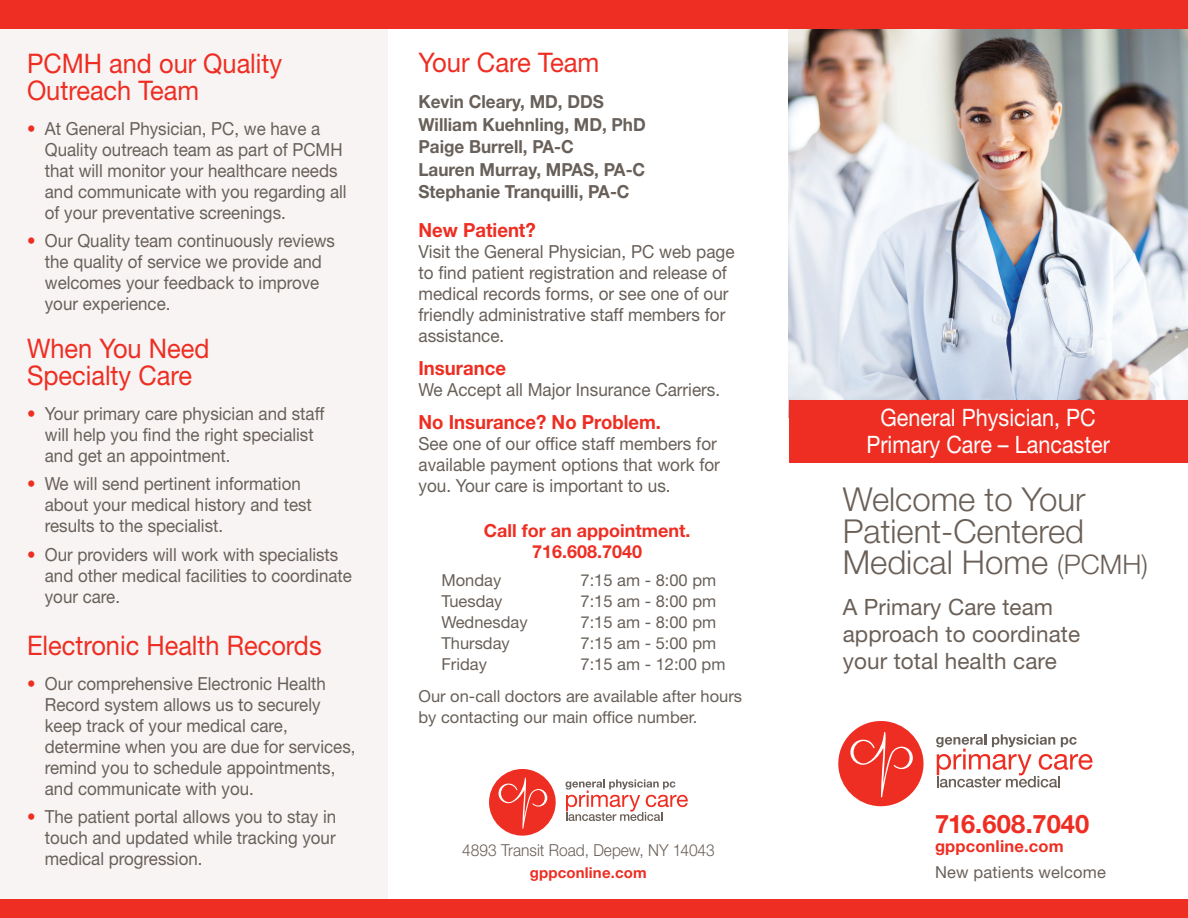
<style>
.page{position:relative;width:1188px;height:918px;background:#fff}
.page>*{position:absolute;margin:0;border:0;box-sizing:border-box;transform-origin:0 0}
.t1{font:300 33px/31.5px "Helvetica Neue LT Std";color:#6a6058}
.t2{font:27px/27px "Helvetica Neue LT Std";color:#ee2e22;scale:.94 1}
.t3{font:27px "Helvetica Neue LT Std";color:#ee2e22;scale:.95 1}
.t4{font:700 25.5px "Helvetica Neue LT Std";color:#ee2e22}
.t5{font:24px/27px "Helvetica Neue LT Std";color:#fff;text-align:center;scale:.9 1}
.t6{font:22.5px/27px "Helvetica Neue LT Std";letter-spacing:.005em;color:#6a6058}
.t7{font:700 19.5px "Helvetica Neue LT Std";color:#ee2e22;scale:.95 1}
.t8{font:18px/21px "Helvetica Neue LT Std";color:#686059;scale:.94 1}
.t9{font:18px/21px "Helvetica Neue LT Std";color:#686059;scale:.95 1}
.t10{font:700 18px "Helvetica Neue LT Std";color:#686059;scale:.95 1}
.t11{font:700 18px/21px "Helvetica Neue LT Std";color:#ee2e22;text-align:center}
.t12{font:16.5px/21px "Helvetica Neue LT Std";color:#686059}
.t13{font:300 16.5px "Helvetica Neue LT Std";color:#6a6058;scale:.94 1}
.t14{font:16.5px "Helvetica Neue LT Std";letter-spacing:.01em;color:#6a6058}
.t15{font:700 16.5px "Helvetica Neue LT Std";letter-spacing:.01em;color:#ee2e22}
.t16{font:700 15px "Helvetica Neue LT Std";letter-spacing:.01em;color:#ee2e22}
.s1{color:#ee2e22}
.s2{font-size:27px}
</style>
<div class="page">
<img style="left:788px;top:28px;width:400px;height:390px">
<div style="left:0;top:0;width:387px;height:918px;background:#f8f4f4"></div>
<div style="left:789px;top:401px;width:399px;height:62px;background:#ee2e22"></div>
<div style="left:0;top:900px;width:1188px;height:18px;background:#ee2e22"></div>
<div style="left:0;top:0;width:1188px;height:28px;background:#ee2e22"></div>
<svg style="left:838px;top:721px;width:86px;height:85px"></svg>
<svg style="left:936px;top:734px;width:157px;height:54px"></svg>
<svg style="left:489px;top:769px;width:67px;height:67px"></svg>
<svg style="left:566px;top:779px;width:122px;height:42px"></svg>
<p class="t2" style="left:27px;top:50px;width:273px">PCMH and our Quality<br>Outreach Team</p>
<p class="t8" style="left:45px;top:118px;width:323px;text-indent:-18px"><span class="s1">•</span> At General Physician, PC, we have a Quality outreach team as part of PCMH that will monitor your healthcare needs and communicate with you regarding all of your preventative screenings.</p>
<p class="t8" style="left:45px;top:230px;width:310px;text-indent:-18px"><span class="s1">•</span> Our Quality team continuously reviews the quality of service we provide and welcomes your feedback to improve your experience.</p>
<p class="t2" style="left:27px;top:335px;width:196px">When You Need<br>Specialty Care</p>
<p class="t8" style="left:45px;top:403px;width:299px;text-indent:-18px"><span class="s1">•</span> Your primary care physician and staff will help you find the right specialist and get an appointment.</p>
<p class="t8" style="left:45px;top:473px;width:286px;text-indent:-18px"><span class="s1">•</span> We will send pertinent information about your medical history and test results to the specialist.</p>
<p class="t8" style="left:45px;top:544px;width:328px;text-indent:-18px"><span class="s1">•</span> Our providers will work with specialists and other medical facilities to coordinate your care.</p>
<p class="t2" style="left:27px;top:632px;width:315px">Electronic Health Records</p>
<p class="t8" style="left:45px;top:673px;width:332px;text-indent:-18px"><span class="s1">•</span> Our comprehensive Electronic Health Record system allows us to securely keep track of your medical care, determine when you are due for services, remind you to schedule appointments, and communicate with you.</p>
<p class="t8" style="left:45px;top:806px;width:312px;text-align:justify;text-indent:-18px"><span class="s1">•</span> The patient portal allows you to stay in touch and updated while tracking your medical progression.</p>
<p class="t3" style="left:418px;top:46px;width:192px">Your Care Team</p>
<p class="t10" style="left:418px;top:91px;width:197px">Kevin Cleary, MD, DDS</p>
<p class="t10" style="left:418px;top:113px;width:241px">William Kuehnling, MD, PhD</p>
<p class="t10" style="left:418px;top:136px;width:165px">Paige Burrell, PA-C</p>
<p class="t10" style="left:418px;top:158px;width:240px">Lauren Murray, MPAS, PA-C</p>
<p class="t10" style="left:418px;top:181px;width:224px">Stephanie Tranquilli, PA-C</p>
<p class="t7" style="left:418px;top:218px;width:125px">New Patient?</p>
<p class="t9" style="left:418px;top:241px;width:334px">Visit the General Physician, PC web page to find patient registration and release of medical records forms, or see one of our friendly administrative staff members for assistance.</p>
<p class="t7" style="left:418px;top:356px;width:94px">Insurance</p>
<p class="t9" style="left:418px;top:379px;width:319px">We Accept all Major Insurance Carriers.</p>
<p class="t7" style="left:418px;top:410px;width:257px">No Insurance? No Problem.</p>
<p class="t9" style="left:418px;top:433px;width:319px">See one of our office staff members for available payment options that work for you. Your care is important to us.</p>
<p class="t11" style="left:484px;top:519px;width:208px">Call for an appointment.<br>716.608.7040</p>
<p class="t12" style="left:441px;top:569px;width:61px">Monday</p>
<p class="t12" style="left:580px;top:569px;width:137px">7:15 am - 8:00 pm</p>
<p class="t12" style="left:441px;top:590px;width:63px">Tuesday</p>
<p class="t12" style="left:580px;top:590px;width:137px">7:15 am - 8:00 pm</p>
<p class="t12" style="left:441px;top:611px;width:88px">Wednesday</p>
<p class="t12" style="left:580px;top:611px;width:137px">7:15 am - 8:00 pm</p>
<p class="t12" style="left:441px;top:632px;width:70px">Thursday</p>
<p class="t12" style="left:580px;top:632px;width:137px">7:15 am - 5:00 pm</p>
<p class="t12" style="left:441px;top:653px;width:47px">Friday</p>
<p class="t12" style="left:580px;top:653px;width:146px">7:15 am - 12:00 pm</p>
<p class="t12" style="left:418px;top:685px;width:325px">Our on-call doctors are available after hours by contacting our main office number.</p>
<p class="t13" style="left:462px;top:840px;width:270px">4893 Transit Road, Depew, NY 14043</p>
<p class="t5" style="left:866px;top:404px;width:272px">General Physician, PC<br>Primary Care – Lancaster</p>
<p class="t1" style="left:843px;top:483px;width:307px">Welcome to Your<br>Patient-Centered<br>Medical Home <span class="s2">(PCMH)</span></p>
<p class="t6" style="left:843px;top:593px;width:239px">A Primary Care team approach to coordinate your total health care</p>
<p class="t4" style="left:935px;top:808px;width:156px">716.608.7040</p>
<p class="t15" style="left:935px;top:836px;width:130px">gppconline.com</p>
<p class="t16" style="left:530px;top:863px;width:118px">gppconline.com</p>
<p class="t14" style="left:935px;top:862px;width:172px">New patients welcome</p>
</div>
